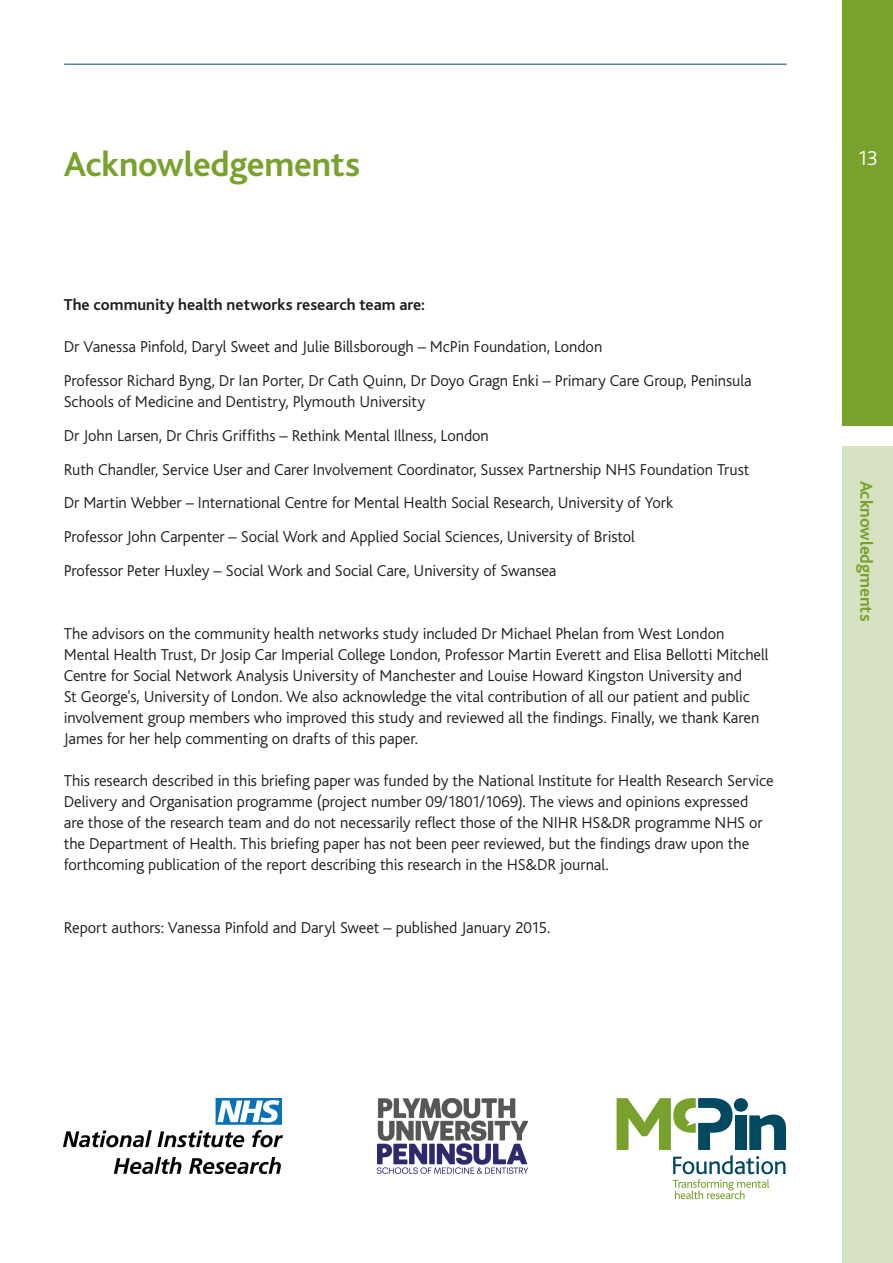
<style>
.page{position:relative;width:893px;height:1263px;background:#fff}
.page>*{position:absolute;margin:0;border:0;box-sizing:border-box;transform-origin:0 0}
.t1{font:700 36px "Bliss Icelandic";letter-spacing:-.01em;color:#78a22d}
.t2{font:300 21px "Bliss Icelandic";color:#fff}
.t3{font:700 18px "Bliss Icelandic";letter-spacing:-.005em;color:#78a22d}
.t4{font:300 16.5px/21px "Bliss Icelandic";letter-spacing:-.005em;color:#231f20}
.t5{font:700 16.5px "Bliss Icelandic";color:#231f20}
</style>
<div class="page">
<div style="left:842px;top:0;width:51px;height:425px;background:#78a22d"></div>
<div style="left:842px;top:446px;width:51px;height:817px;background:#d6e2c1"></div>
<hr style="left:64px;top:64px;width:722px;height:1px;background:#004960">
<img style="left:64px;top:1098px;width:218px;height:76px">
<img style="left:378px;top:1098px;width:149px;height:76px">
<svg style="left:617px;top:1098px;width:169px;height:101px"></svg>
<h1 class="t1" style="left:64px;top:146px;width:298px">Acknowledgements</h1>
<p class="t5" style="left:64px;top:296px;width:363px">The community health networks research team are:</p>
<p class="t4" style="left:64px;top:330px;width:690px;line-height:33.8px">Dr Vanessa Pinfold, Daryl Sweet and Julie Billsborough – McPin Foundation, London<br>Professor Richard Byng, Dr Ian Porter, Dr Cath Quinn, Dr Doyo Gragn Enki – Primary Care Group, Peninsula</p>
<p class="t4" style="left:64px;top:385px;width:687px;line-height:33.8px">Schools of Medicine and Dentistry, Plymouth University<br>Dr John Larsen, Dr Chris Griffiths – Rethink Mental Illness, London<br>Ruth Chandler, Service User and Carer Involvement Coordinator, Sussex Partnership NHS Foundation Trust Dr Martin Webber – International Centre for Mental Health Social Research, University of York<br>Professor John Carpenter – Social Work and Applied Social Sciences, University of Bristol<br>Professor Peter Huxley – Social Work and Social Care, University of Swansea</p>
<p class="t4" style="left:64px;top:623px;width:706px">The advisors on the community health networks study included Dr Michael Phelan from West London Mental Health Trust, Dr Josip Car Imperial College London, Professor Martin Everett and Elisa Bellotti Mitchell Centre for Social Network Analysis University of Manchester and Louise Howard Kingston University and<br>St George's, University of London. We also acknowledge the vital contribution of all our patient and public involvement group members who improved this study and reviewed all the findings. Finally, we thank Karen James for her help commenting on drafts of this paper.</p>
<p class="t4" style="left:64px;top:770px;width:711px">This research described in this briefing paper was funded by the National Institute for Health Research Service Delivery and Organisation programme (project number 09/1801/1069). The views and opinions expressed<br>are those of the research team and do not necessarily reflect those of the NIHR HS&amp;DR programme NHS or the Department of Health. This briefing paper has not been peer reviewed, but the findings draw upon the forthcoming publication of the report describing this research in the HS&amp;DR journal.</p>
<p class="t4" style="left:64px;top:917px;width:488px">Report authors: Vanessa Pinfold and Daryl Sweet – published January 2015.</p>
<p class="t2" style="left:857px;top:147px;width:22px">13</p>
<p class="t3" style="left:876px;top:480px;width:142px;rotate:90deg">Acknowledgments</p>
</div>
